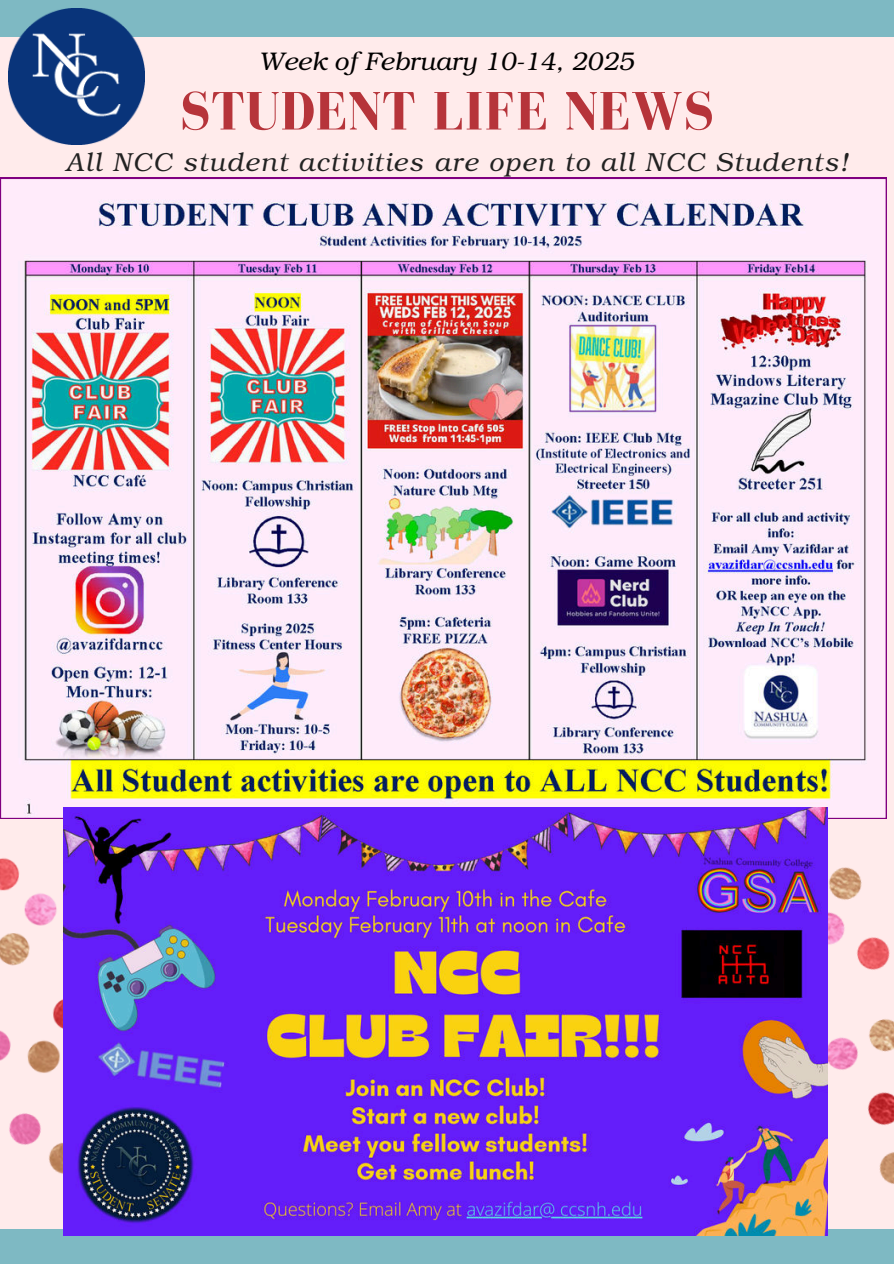
<style>
.page{position:relative;width:894px;height:1264px;background:#fff}
.page>*{position:absolute;margin:0;border:0;box-sizing:border-box;transform-origin:0 0}
.t1{font:700 55.5px "Bodoni FLF";letter-spacing:.01em;color:#b6343a}
.t2{font:italic 26.1px "Te X Gyre Bonum";letter-spacing:.06em;color:#222}
.t3{font:italic 25.5px "Te X Gyre Bonum";color:#000}
</style>
<div class="page">
<div style="left:0;top:13px;width:893px;height:1239px;background:#ffebeb"></div>
<div style="left:0;top:1228px;width:893px;height:35px;background:#7eb9c3"></div>
<div style="left:0;top:0;width:893px;height:37px;background:#7eb9c3"></div>
<img style="left:8px;top:8px;width:136px;height:136px">
<img style="left:0;top:1123px;width:64px;height:112px">
<img style="left:827px;top:705px;width:66px;height:509px">
<img style="left:0;top:819px;width:64px;height:304px">
<img style="left:0;top:178px;width:886px;height:641px">
<img style="left:64px;top:807px;width:763px;height:428px">
<p class="t3" style="left:259px;top:43px;width:376px">Week of February 10-14, 2025</p>
<h1 class="t1" style="left:179px;top:81px;width:536px">STUDENT LIFE NEWS</h1>
<p class="t2" style="left:65px;top:143px;width:784px">All NCC student activities are open to all NCC Students!</p>
</div>
